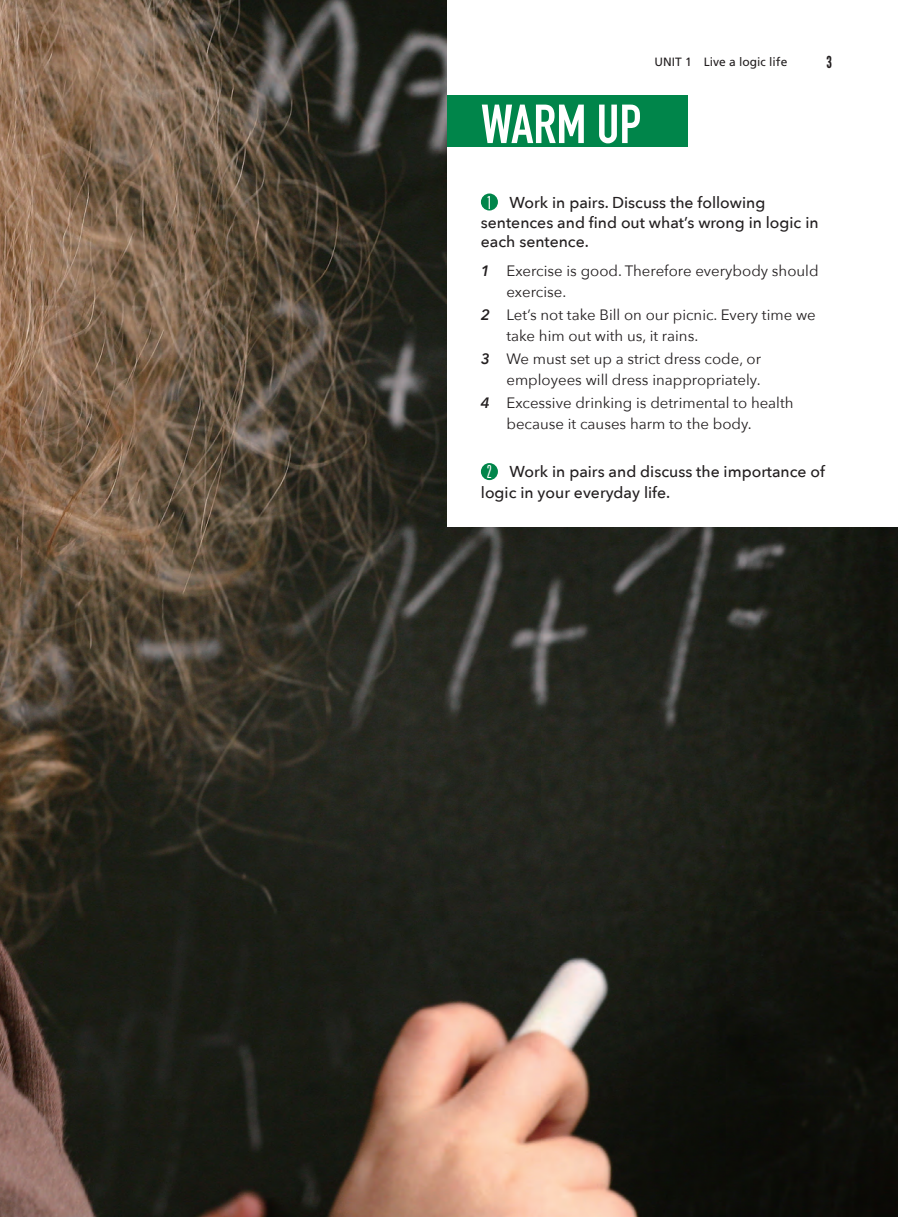
<style>
.page{position:relative;width:898px;height:1217px;background:#fff}
.page>*{position:absolute;margin:0;border:0;box-sizing:border-box;transform-origin:0 0}
.t1{font:700 54px "DIN Condensed";color:#fff}
.t2{font:16.5px "League Gothic";color:#231f20}
.t3{font:500 15.75px/19.5px "Avenir Next";color:#231f20}
.t4{font:15px/21px "Avenir Next";color:#231f20}
.t5{font:12px "Frutiger LT Std";color:#231f20}
.s1{font-family:"Univers";font-weight:300;font-stretch:ultra-condensed;font-size:18px;color:#fff}
.s2{font-weight:600;font-style:italic}
</style>
<div class="page">
<img style="left:0;top:0;width:897px;height:1216px">
<div style="left:446px;top:0;width:451px;height:527px;background:#fff"></div>
<div style="left:480px;top:193px;width:17px;height:17px;background:#00854a;border-radius:50%"></div>
<div style="left:480px;top:463px;width:17px;height:17px;background:#00854a;border-radius:50%"></div>
<div style="left:446px;top:96px;width:241px;height:51px;background:#00854a"></div>
<svg style="left:0;top:1213px;width:3px;height:4px"></svg>
<svg style="left:894px;top:1213px;width:4px;height:4px"></svg>
<h1 class="t1" style="left:480px;top:92px;width:162px">WARM UP</h1>
<p class="t5" style="left:654px;top:55px;width:134px">UNIT 1 Live a logic life</p>
<p class="t2" style="left:826px;top:52px;width:7px">3</p>
<p class="t3" style="left:480px;top:192px;width:339px;text-indent:6px"><span class="s1">1</span> Work in pairs. Discuss the following sentences and find out what’s wrong in logic in each sentence.</p>
<p class="t4" style="left:506px;top:259px;width:313px;text-indent:-26px"><span class="s2">1</span> Exercise is good. Therefore everybody should exercise.</p>
<p class="t4" style="left:506px;top:303px;width:311px;text-indent:-26px"><span class="s2">2</span> Let’s not take Bill on our picnic. Every time we take him out with us, it rains.</p>
<p class="t4" style="left:480px;top:348px;width:281px;text-align:right"><span class="s2">3</span> We must set up a strict dress code, or employees will dress inappropriately.</p>
<p class="t4" style="left:506px;top:392px;width:288px;text-indent:-26px"><span class="s2">4</span> Excessive drinking is detrimental to health because it causes harm to the body.</p>
<p class="t3" style="left:480px;top:461px;width:345px;line-height:20.1px;text-indent:6px"><span class="s1">2</span> Work in pairs and discuss the importance of logic in your everyday life.</p>
</div>
